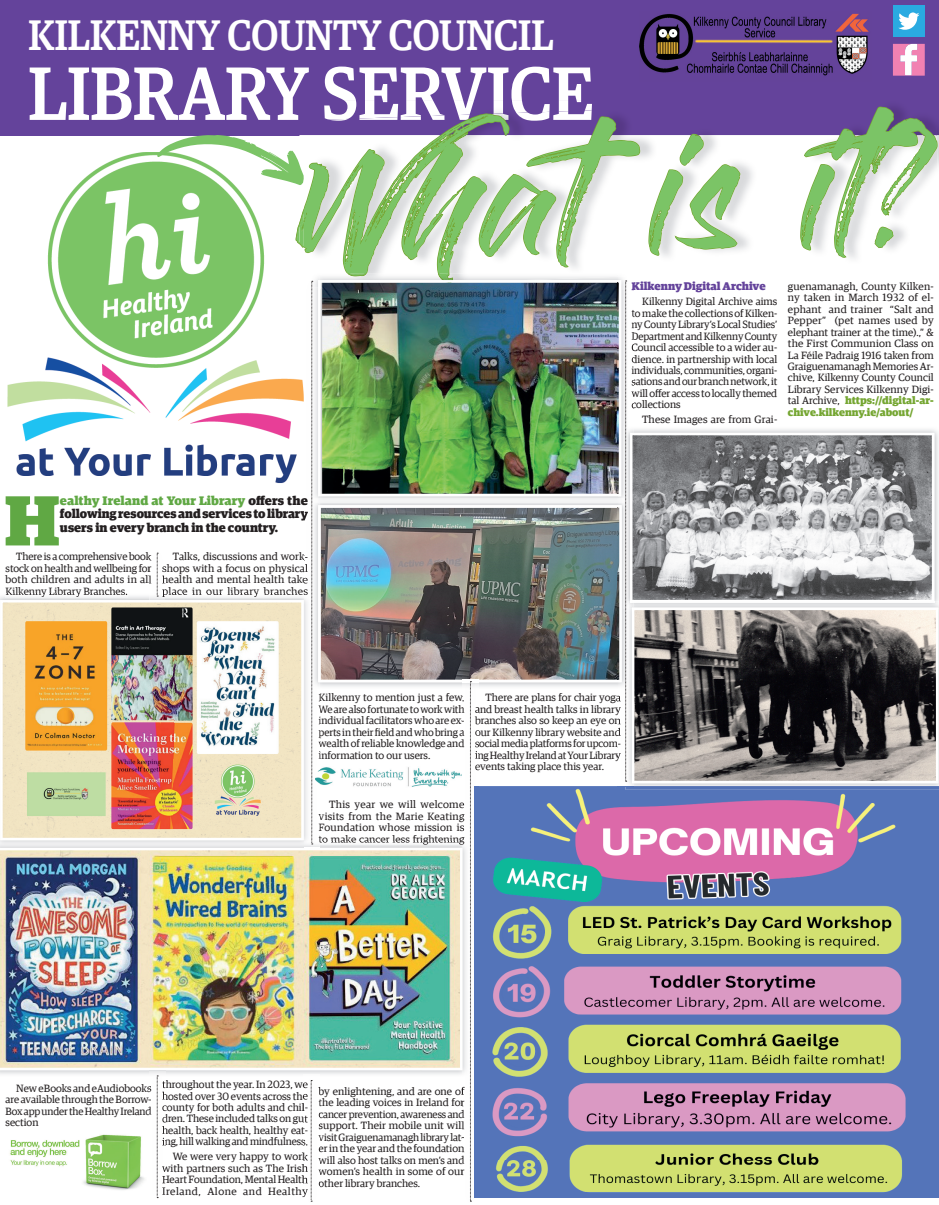
<style>
.page{position:relative;width:939px;height:1205px;background:#fff}
.page>*{position:absolute;margin:0;border:0;box-sizing:border-box;transform-origin:0 0}
.t1{font:116.5px "Gloss And Bloom";color:#7bc466;scale:1.06 1}
.t2{font:500 75.62px "Guardian Egyptian Web";color:#fff;scale:.9 1}
.t3{font:900 70.88px "Guardian Egyptian Web";color:#60a844}
.t4{font:500 43px "Guardian Egyptian Web";color:#fff;scale:.9 1}
.t5{font:900 12.5px/13.5px "Guardian Egyptian Web";letter-spacing:-.005em;color:#231f20;text-align:justify}
.t6{font:900 11.25px "Guardian Egyptian Web";color:#64439b}
.t7{font:10.62px/11.5px "Guardian Egyptian Web";color:#231f20;text-align:justify}
.s1{font-weight:900;color:#75a632}
.s2{color:#60a844}
</style>
<div class="page">
<div style="left:1px;top:0;width:938px;height:135px;background:#64439b"></div>
<svg style="left:893px;top:44px;width:32px;height:32px"></svg>
<div style="left:893px;top:5px;width:32px;height:32px;background:#2aaae1"></div>
<svg style="left:898px;top:12px;width:21px;height:18px"></svg>
<img style="left:639px;top:13px;width:230px;height:63px">
<img style="left:938px;top:135px;width:1px;height:31px">
<img style="left:324px;top:100px;width:179px;height:7px">
<img style="left:511px;top:100px;width:383px;height:7px">
<svg style="left:304px;top:107px;width:634px;height:167px"></svg>
<img style="left:7px;top:152px;width:292px;height:331px">
<img style="left:293px;top:185px;width:6px;height:103px">
<img style="left:296px;top:208px;width:8px;height:40px">
<img style="left:6px;top:593px;width:121px;height:4px">
<img style="left:165px;top:593px;width:134px;height:4px">
<img style="left:2px;top:602px;width:297px;height:236px">
<img style="left:322px;top:841px;width:141px;height:3px">
<img style="left:0;top:849px;width:463px;height:221px">
<img style="left:348px;top:274px;width:105px;height:6px">
<img style="left:322px;top:280px;width:296px;height:214px">
<img style="left:322px;top:507px;width:296px;height:173px">
<img style="left:10px;top:1134px;width:135px;height:56px">
<img style="left:478px;top:786px;width:461px;height:412px">
<img style="left:322px;top:767px;width:139px;height:20px">
<img style="left:634px;top:429px;width:305px;height:357px">
<svg style="left:634px;top:433px;width:300px;height:168px"></svg>
<img style="left:626px;top:786px;width:313px;height:4px">
<img style="left:634px;top:601px;width:300px;height:1px">
<svg style="left:634px;top:608px;width:304px;height:175px;background:#635f5e"></svg>
<svg style="left:157px;top:135px;width:147px;height:50px"></svg>
<svg style="left:299px;top:276px;width:23px;height:574px"></svg>
<svg style="left:149px;top:1083px;width:2px;height:33px"></svg>
<svg style="left:157px;top:1075px;width:8px;height:123px"></svg>
<svg style="left:149px;top:552px;width:16px;height:48px"></svg>
<svg style="left:303px;top:1080px;width:17px;height:122px"></svg>
<svg style="left:618px;top:275px;width:16px;height:512px"></svg>
<img style="left:463px;top:676px;width:15px;height:4px">
<svg style="left:463px;top:681px;width:15px;height:521px"></svg>
<h3 class="t4" style="left:28px;top:4px;width:585px">KILKENNY COUNTY COUNCIL</h3>
<h2 class="t2" style="left:28px;top:39px;width:629px">LIBRARY SERVICE</h2>
<h1 class="t1" style="left:298px;top:155px;width:603px;rotate:-2deg">What is it?</h1>
<p class="t6" style="left:631px;top:277px;width:136px">Kilkenny Digital Archive</p>
<p class="t7" style="left:631px;top:295px;width:147px;text-indent:11px">Kilkenny Digital Archive aims to make the collections of Kilken&shy;ny County Library’s Local Studies’ Department and Kilkenny County Council accessible to a wider au&shy;dience. in partnership with local individuals, communities, organi&shy;sations and our branch network, it will offer access to locally themed collections</p>
<p class="t7" style="left:642px;top:413px;width:137px">These Images are from Grai-</p>
<p class="t7" style="left:788px;top:280px;width:147px">guenamanagh, County Kilken&shy;ny taken in March 1932 of el&shy;ephant and trainer “Salt and Pepper” (pet names used by elephant trainer at the time).,” &amp; the First Communion Class on La Féile Padraig 1916 taken from Graiguenamanagh Memories Ar&shy;chive, Kilkenny County Council Library Services Kilkenny Digi&shy;tal Archive, <span class="s1">https://digital-ar&shy;chive.kilkenny.ie/about/</span></p>
<h3 class="t3" style="left:4px;top:465px;width:57px">H</h3>
<p class="t5" style="left:60px;top:492px;width:250px"><span class="s2">ealthy Ireland at Your Library</span> offers the following resources and services to library users in every branch in the country.</p>
<p class="t7" style="left:6px;top:550px;width:147px;text-indent:11px">There is a comprehensive book stock on health and wellbeing for both children and adults in all Kilkenny Library Branches.</p>
<p class="t7" style="left:162px;top:550px;width:147px;text-indent:11px">Talks, discussions and work&shy;shops with a focus on physical health and mental health take place in our library branches</p>
<p class="t7" style="left:319px;top:691px;width:147px">Kilkenny to mention just a few.<br>We are also fortunate to work with individual facilitators who are ex&shy;perts in their field and who bring a wealth of reliable knowledge and information to our users.</p>
<p class="t7" style="left:475px;top:691px;width:147px;text-indent:11px">There are plans for chair yoga and breast health talks in library branches also so keep an eye on our Kilkenny library website and social media platforms for upcom&shy;ing Healthy Ireland at Your Library events taking place this year.</p>
<p class="t7" style="left:319px;top:798px;width:147px;text-indent:11px">This year we will welcome visits from the Marie Keating Foundation whose mission is to make cancer less frightening</p>
<p class="t7" style="left:6px;top:1081px;width:147px;text-indent:11px">New eBooks and eAudiobooks are available through the Borrow-Box app under the Healthy Ireland section</p>
<p class="t7" style="left:162px;top:1078px;width:147px">throughout the year. In 2023, we hosted over 30 events across the county for both adults and chil&shy;dren. These included talks on gut health, back health, healthy eat&shy;ing, hill walking and mindfulness.</p>
<p class="t7" style="left:162px;top:1150px;width:147px;text-indent:11px">We were very happy to work with partners such as The Irish Heart Foundation, Mental Health Ireland, Alone and Healthy</p>
<p class="t7" style="left:319px;top:1084px;width:147px">by enlightening, and are one of the leading voices in Ireland for cancer prevention, awareness and support. Their mobile unit will visit Graiguenamanagh library lat&shy;er in the year and the foundation will also host talks on men’s and women’s health in some of our other library branches.</p>
</div>
